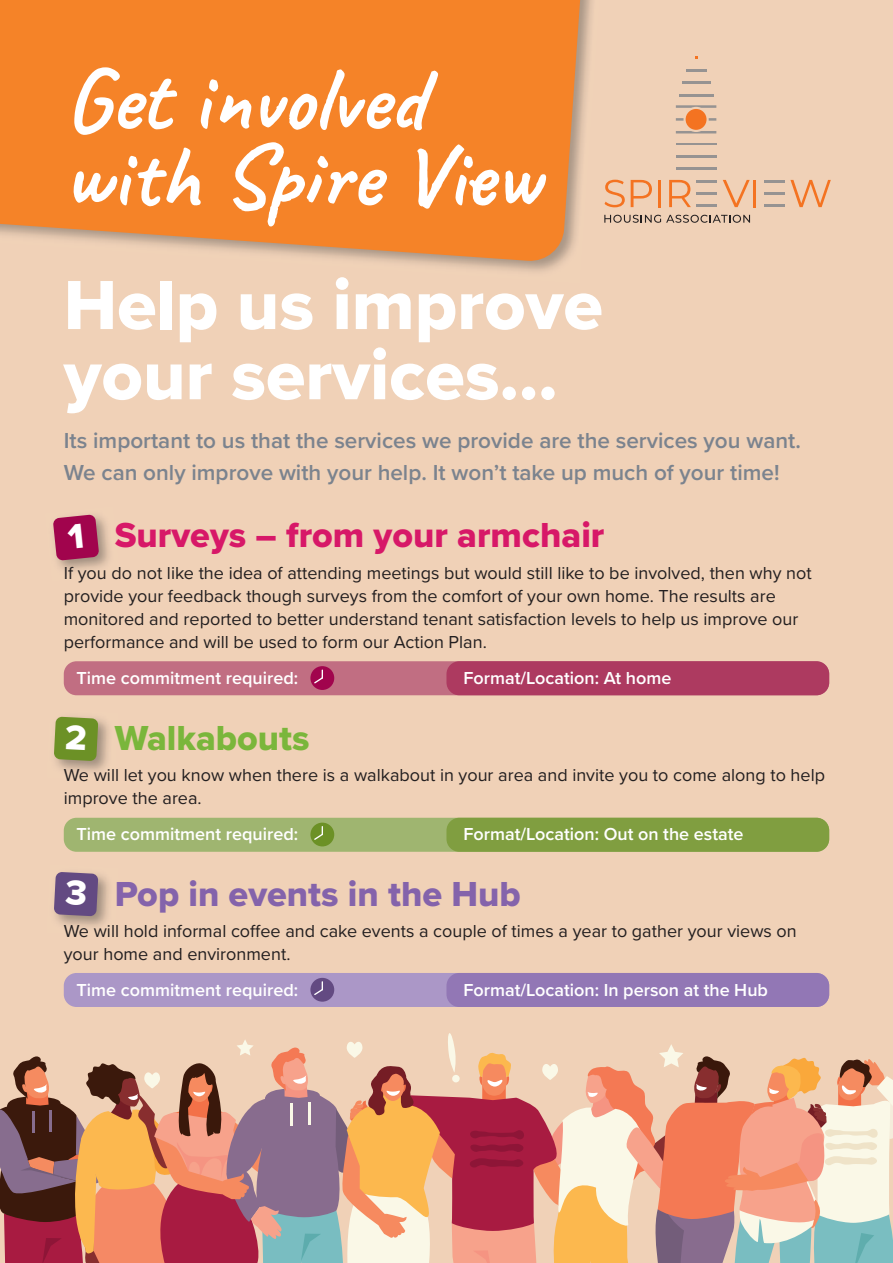
<style>
.page{position:relative;width:893px;height:1263px;background:#f0d1b7}
.page>*{position:absolute;margin:0;border:0;box-sizing:border-box;transform-origin:0 0}
.t1{font:700 90px/76.5px "Caveat";color:#fff}
.t2{font:72px/70.2px "Proxima Nova Extrabld";color:#fff}
.t3{font:36px "Proxima Nova Extrabld";color:#d71868}
.t4{font:36px "Proxima Nova Extrabld";color:#8463ab}
.t5{font:36px "Proxima Nova Extrabld";color:#7ab63b}
.t6{font:600 22.5px/31.8px "Proxima Nova";color:#7b838e}
.t7{font:18px/23.1px "Proxima Nova";color:#231f20}
.t8{font:600 18px "Proxima Nova";color:#fff}
</style>
<div class="page">
<svg style="left:0;top:1033px;width:893px;height:230px"></svg>
<img style="left:57px;top:516px;width:52px;height:55px">
<img style="left:56px;top:716px;width:53px;height:56px">
<img style="left:55px;top:874px;width:54px;height:53px">
<div style="left:64px;top:818px;width:765px;height:34px;background:#9fb570;border-radius:13px"></div>
<div style="left:446px;top:818px;width:383px;height:34px;background:#809e40;border-radius:13px"></div>
<div style="left:310px;top:823px;width:24px;height:23px;background:#6c9126;border-radius:50%"></div>
<svg style="left:314px;top:826px;width:9px;height:14px"></svg>
<div style="left:64px;top:973px;width:765px;height:34px;background:#ab97c7;border-radius:13px"></div>
<div style="left:446px;top:973px;width:383px;height:34px;background:#9277b5;border-radius:13px"></div>
<div style="left:310px;top:978px;width:24px;height:24px;background:#634a82;border-radius:50%"></div>
<svg style="left:314px;top:981px;width:9px;height:14px"></svg>
<div style="left:64px;top:661px;width:765px;height:34px;background:#c16e82;border-radius:13px"></div>
<div style="left:446px;top:661px;width:383px;height:34px;background:#ad3a60;border-radius:13px"></div>
<hr style="left:686px;top:69px;width:20px;height:2px;background:#969392">
<hr style="left:682px;top:82px;width:28px;height:2px;background:#969392">
<hr style="left:679px;top:94px;width:34px;height:3px;background:#969392">
<hr style="left:676px;top:143px;width:40px;height:2px;background:#969392">
<hr style="left:676px;top:155px;width:40px;height:2px;background:#969392">
<hr style="left:676px;top:167px;width:40px;height:3px;background:#969392">
<hr style="left:696px;top:180px;width:20px;height:2px;background:#969392">
<hr style="left:696px;top:192px;width:20px;height:3px;background:#969392">
<hr style="left:696px;top:205px;width:20px;height:2px;background:#969392">
<hr style="left:764px;top:180px;width:20px;height:2px;background:#969392">
<hr style="left:764px;top:192px;width:20px;height:3px;background:#969392">
<hr style="left:764px;top:205px;width:20px;height:2px;background:#969392">
<svg style="left:676px;top:105px;width:40px;height:3px"></svg>
<svg style="left:709px;top:118px;width:7px;height:3px"></svg>
<svg style="left:676px;top:118px;width:7px;height:3px"></svg>
<svg style="left:676px;top:131px;width:40px;height:2px"></svg>
<div style="left:686px;top:109px;width:20px;height:21px;background:#f47321;border-radius:50%"></div>
<svg style="left:604px;top:180px;width:21px;height:27px"></svg>
<svg style="left:631px;top:180px;width:21px;height:27px"></svg>
<hr style="left:658px;top:180px;width:3px;height:27px;background:#f47321">
<svg style="left:669px;top:180px;width:22px;height:27px"></svg>
<svg style="left:723px;top:180px;width:27px;height:27px"></svg>
<hr style="left:753px;top:180px;width:3px;height:27px;background:#f47321">
<svg style="left:790px;top:180px;width:41px;height:27px"></svg>
<svg style="left:604px;top:215px;width:146px;height:8px"></svg>
<svg style="left:0;top:0;width:582px;height:262px;background:#f28833"></svg>
<div style="left:310px;top:666px;width:24px;height:24px;background:#a1044d;border-radius:50%"></div>
<svg style="left:314px;top:669px;width:9px;height:14px"></svg>
<svg style="left:53px;top:514px;width:46px;height:47px;background:#a9245c"></svg>
<svg style="left:54px;top:717px;width:44px;height:44px;background:#749430"></svg>
<svg style="left:54px;top:872px;width:44px;height:44px;background:#6c5384"></svg>
<h1 class="t1" style="left:64px;top:60px;width:478px">Get involved with Spire View</h1>
<h2 class="t2" style="left:64px;top:277px;width:541px">Help us improve your services…</h2>
<p class="t6" style="left:64px;top:424px;width:739px">Its important to us that the services we provide are the services you want.<br>We can only improve with your help. It won’t take up much of your time!</p>
<h3 class="t3" style="left:115px;top:523px;width:491px">Surveys – from your armchair</h3>
<p class="t7" style="left:64px;top:563px;width:749px">If you do not like the idea of attending meetings but would still like to be involved, then why not provide your feedback though surveys from the comfort of your own home. The results are monitored and reported to better understand tenant satisfaction levels to help us improve our performance and will be used to form our Action Plan.</p>
<p class="t8" style="left:77px;top:667px;width:223px">Time commitment required:</p>
<p class="t8" style="left:463px;top:667px;width:210px">Format/Location: At home</p>
<h3 class="t5" style="left:115px;top:726px;width:196px">Walkabouts</h3>
<p class="t7" style="left:64px;top:765px;width:763px">We will let you know when there is a walkabout in your area and invite you to come along to help improve the area.</p>
<p class="t8" style="left:77px;top:823px;width:223px">Time commitment required:</p>
<p class="t8" style="left:463px;top:823px;width:282px">Format/Location: Out on the estate</p>
<h3 class="t4" style="left:115px;top:882px;width:407px">Pop in events in the Hub</h3>
<p class="t7" style="left:64px;top:921px;width:734px">We will hold informal coffee and cake events a couple of times a year to gather your views on your home and environment.</p>
<p class="t8" style="left:77px;top:979px;width:223px">Time commitment required:</p>
<p class="t8" style="left:463px;top:979px;width:306px">Format/Location: In person at the Hub</p>
</div>
